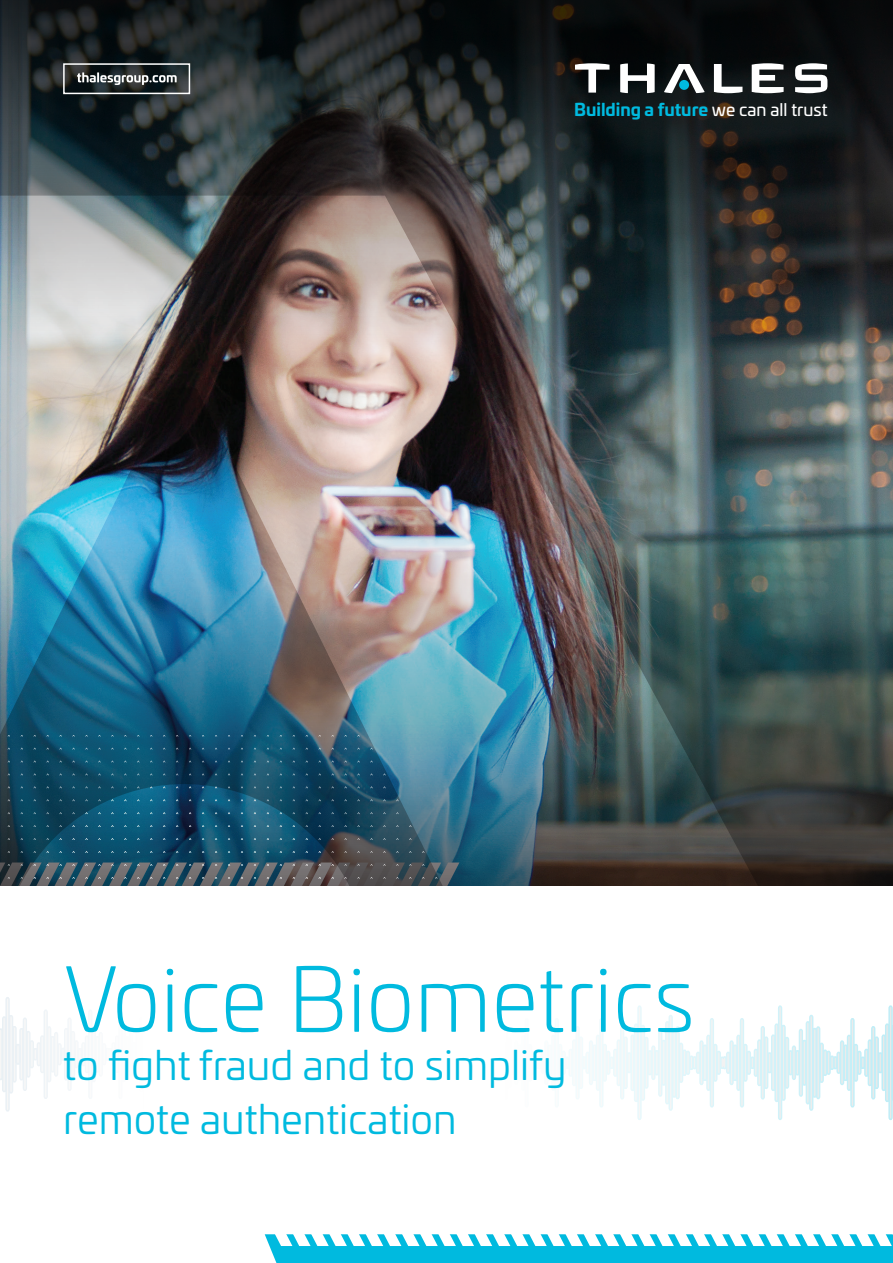
<style>
.page{position:relative;width:893px;height:1263px;background:#fff}
.page>*{position:absolute;margin:0;border:0;box-sizing:border-box;transform-origin:0 0}
.t1{font:300 88.35px "Univia Pro";color:#00badf}
.t2{font:40.35px/54px "Univia Pro";color:#00badf}
.t3{font:700 17.1px "Univia Pro";color:#00badf}
.s1{font-weight:400;color:#fff}
</style>
<div class="page">
<svg style="left:0;top:0;width:893px;height:196px;background:#1c2123"></svg>
<svg style="left:795px;top:63px;width:32px;height:30px"></svg>
<svg style="left:752px;top:63px;width:32px;height:30px"></svg>
<svg style="left:714px;top:64px;width:28px;height:29px"></svg>
<svg style="left:664px;top:64px;width:41px;height:29px"></svg>
<div style="left:679px;top:80px;width:10px;height:10px;background:#00badf;border-radius:50%"></div>
<svg style="left:620px;top:64px;width:35px;height:29px"></svg>
<svg style="left:575px;top:63px;width:34px;height:30px"></svg>
<svg style="left:77px;top:72px;width:100px;height:13px"></svg>
<div style="left:63px;top:63px;width:127px;height:31px;border:2px solid #fff"></div>
<img style="left:0;top:196px;width:893px;height:1039px">
<svg style="left:265px;top:1222px;width:628px;height:41px"></svg>
<svg style="left:428px;top:1005px;width:465px;height:116px"></svg>
<svg style="left:0;top:996px;width:219px;height:116px"></svg>
<p class="t3" style="left:574px;top:96px;width:255px">Building a future <span class="s1">we can all trust</span></p>
<h1 class="t1" style="left:63px;top:937px;width:633px">Voice Biometrics</h1>
<p class="t2" style="left:63px;top:1036px;width:505px">to fight fraud and to simplify remote authentication</p>
</div>
